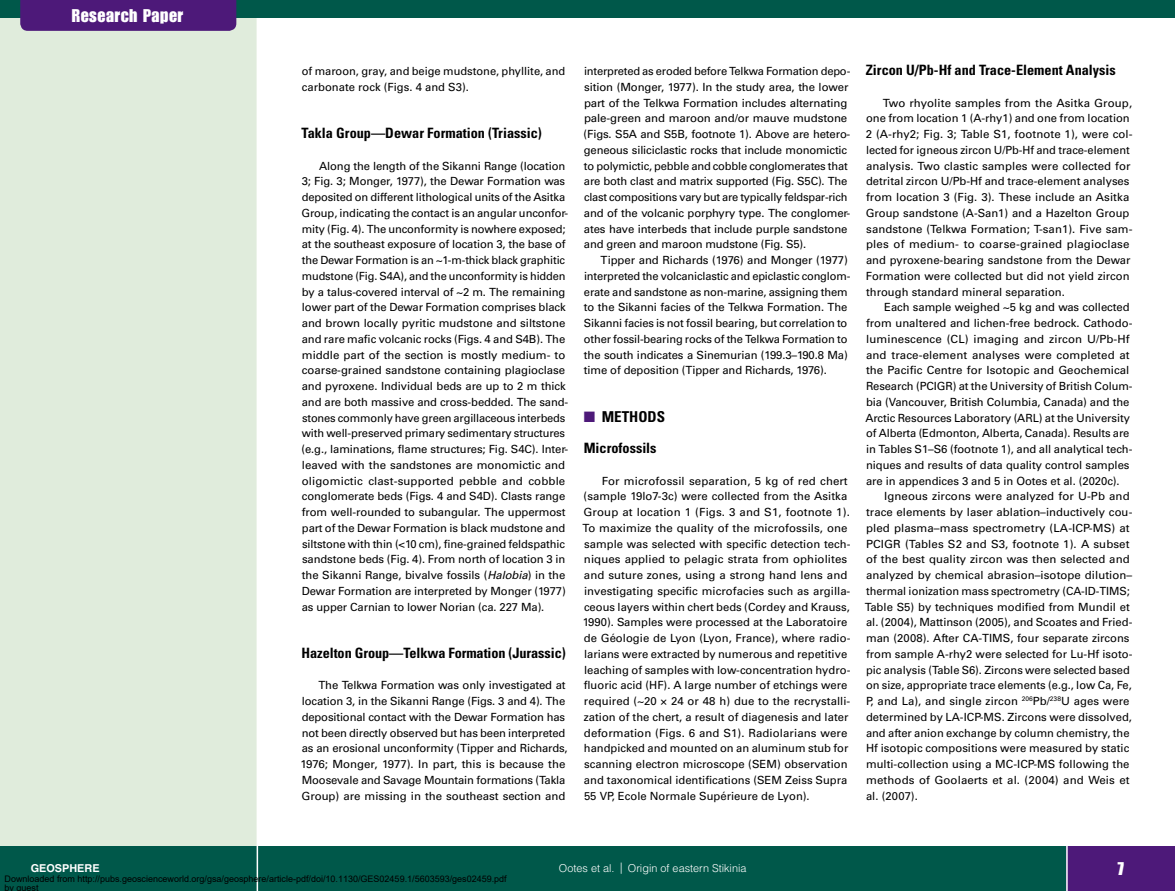
<style>
.page{position:relative;width:1175px;height:891px;background:#fff}
.page>*{position:absolute;margin:0;border:0;box-sizing:border-box;transform-origin:0 0}
.t1{font:18px "Impact LT Std";letter-spacing:.03em;color:#fff}
.t2{font:700 condensed 15px "Univers LT Std";color:#000}
.t3{font:700 condensed 14.25px "Univers LT Std";color:#000}
.t4{font:11.25px/15.8px "Univers LT Std";letter-spacing:-.005em;color:#000}
.t5{font:300 10.8px "Helvetica LT Std";color:#fff}
.t6{font:9px/9px "Arial";color:#000}
.s1{font-style:italic}
.s2{color:#4d1979}
.s3{font-size:11.25px}
</style>
<div class="page">
<div style="left:0;top:0;width:256px;height:891px;background:#e0ecdc"></div>
<div style="left:0;top:846px;width:1174px;height:45px;background:#00584a"></div>
<hr style="left:256px;top:0;width:2px;height:891px;background:#fff">
<div style="left:0;top:0;width:1174px;height:18px;background:#00584a"></div>
<div style="left:1066px;top:846px;width:108px;height:45px;background:#4d1979"></div>
<hr style="left:1066px;top:846px;width:1px;height:45px;background:#fff">
<div style="left:20px;top:0;width:216px;height:31px;background:#4d1979"></div>
<h1 class="t1" style="left:72px;top:5px;width:113px">Research Paper</h1>
<p class="t4" style="left:302px;top:63px;width:265px">of maroon, gray, and beige mudstone, phyllite, and carbonate rock (Figs. 4 and S3).</p>
<p class="t3" style="left:302px;top:124px;width:242px">Takla Group—Dewar Formation (Triassic)</p>
<p class="t4" style="left:301px;top:158px;width:268px;text-indent:18px">Along the length of the Sikanni Range (location 3; Fig. 3; Monger, 1977), the Dewar Formation was deposited on different lithological units of the Asitka Group, indicating the contact is an angular unconfor&shy;mity (Fig. 4). The unconformity is nowhere exposed; at the southeast exposure of location 3, the base of the Dewar Formation is an ~1-m-thick black graphitic mudstone (Fig. S4A), and the unconformity is hidden by a talus-covered interval of ~2 m. The remaining lower part of the Dewar Formation comprises black and brown locally pyritic mudstone and siltstone and rare mafic volcanic rocks (Figs. 4 and S4B). The middle part of the section is mostly medium- to coarse-grained sandstone containing plagioclase and pyroxene. Individual beds are up to 2 m thick and are both massive and cross-bedded. The sand&shy;stones commonly have green argillaceous interbeds with well-preserved primary sedimentary structures (e.g., laminations, flame structures; Fig. S4C). Inter&shy;leaved with the sandstones are monomictic and oligomictic clast-supported pebble and cobble conglomerate beds (Figs. 4 and S4D). Clasts range from well-rounded to subangular. The uppermost part of the Dewar Formation is black mudstone and siltstone with thin (&lt;10 cm), fine-grained feldspathic sandstone beds (Fig. 4). From north of location 3 in the Sikanni Range, bivalve fossils (<span class="s1">Halobia</span>) in the Dewar Formation are interpreted by Monger (1977) as upper Carnian to lower Norian (ca. 227 Ma).</p>
<p class="t3" style="left:302px;top:644px;width:265px">Hazelton Group—Telkwa Formation (Jurassic)</p>
<p class="t4" style="left:300px;top:677px;width:269px;text-indent:18px">The Telkwa Formation was only investigated at location 3, in the Sikanni Range (Figs. 3 and 4). The depositional contact with the Dewar Formation has not been directly observed but has been interpreted as an erosional unconformity (Tipper and Richards, 1976; Monger, 1977). In part, this is because the Moosevale and Savage Mountain formations (Takla Group) are missing in the southeast section and</p>
<p class="t4" style="left:583px;top:63px;width:268px">interpreted as eroded before Telkwa Formation depo&shy;sition (Monger, 1977). In the study area, the lower part of the Telkwa Formation includes alternating pale-green and maroon and/or mauve mudstone (Figs. S5A and S5B, footnote 1). Above are hetero&shy;geneous siliciclastic rocks that include monomictic to polymictic, pebble and cobble conglomerates that are both clast and matrix supported (Fig. S5C). The clast compositions vary but are typically feldspar-rich and of the volcanic porphyry type. The conglomer&shy;ates have interbeds that include purple sandstone and green and maroon mudstone (Fig. S5).</p>
<p class="t4" style="left:584px;top:252px;width:268px;text-indent:17px">Tipper and Richards (1976) and Monger (1977) interpreted the volcaniclastic and epiclastic conglom&shy;erate and sandstone as non-marine, assigning them to the Sikanni facies of the Telkwa Formation. The Sikanni facies is not fossil bearing, but correlation to other fossil-bearing rocks of the Telkwa Formation to the south indicates a Sinemurian (199.3–190.8 Ma) time of deposition (Tipper and Richards, 1976).</p>
<h2 class="t2" style="left:583px;top:407px;width:83px"><span class="s2">■</span> METHODS</h2>
<p class="t3" style="left:584px;top:439px;width:74px">Microfossils</p>
<p class="t4" style="left:582px;top:473px;width:269px;text-indent:19px">For microfossil separation, 5 kg of red chert (sample 19lo7-3c) were collected from the Asitka Group at location 1 (Figs. 3 and S1, footnote 1).<br>To maximize the quality of the microfossils, one sample was selected with specific detection tech&shy;niques applied to pelagic strata from ophiolites and suture zones, using a strong hand lens and investigating specific microfacies such as argilla&shy;ceous layers within chert beds (Cordey and Krauss, 1990). Samples were processed at the Laboratoire de Géologie de Lyon (Lyon, France), where radio&shy;larians were extracted by numerous and repetitive leaching of samples with low-concentration hydro&shy;fluoric acid (HF). A large number of etchings were required (~20 × 24 or 48 h) due to the recrystalli&shy;zation of the chert, a result of diagenesis and later deformation (Figs. 6 and S1). Radiolarians were handpicked and mounted on an aluminum stub for scanning electron microscope (SEM) observation and taxonomical identifications (SEM Zeiss Supra 55 VP, Ecole Normale Supérieure de Lyon).</p>
<p class="t3" style="left:866px;top:61px;width:251px">Zircon U/Pb-Hf and Trace-Element Analysis</p>
<p class="t4" style="left:865px;top:95px;width:268px;text-indent:17px">Two rhyolite samples from the Asitka Group, one from location 1 (A-rhy1) and one from location 2 (A-rhy2; Fig. 3; Table S1, footnote 1), were col&shy;lected for igneous zircon U/Pb-Hf and trace-element analysis. Two clastic samples were collected for detrital zircon U/Pb-Hf and trace-element analyses from location 3 (Fig. 3). These include an Asitka Group sandstone (A-San1) and a Hazelton Group sandstone (Telkwa Formation; T-san1). Five sam&shy;ples of medium- to coarse-grained plagioclase and pyroxene-bearing sandstone from the Dewar Formation were collected but did not yield zircon through standard mineral separation.</p>
<p class="t4" style="left:865px;top:299px;width:269px;text-indent:19px">Each sample weighed ~5 kg and was collected from unaltered and lichen-free bedrock. Cathodo&shy;luminescence (CL) imaging and zircon U/Pb-Hf and trace-element analyses were completed at the Pacific Centre for Isotopic and Geochemical Research (PCIGR) at the University of British Colum&shy;bia (Vancouver, British Columbia, Canada) and the Arctic Resources Laboratory (ARL) at the University of Alberta (Edmonton, Alberta, Canada). Results are in Tables S1–S6 (footnote 1), and all analytical tech&shy;niques and results of data quality control samples are in appendices 3 and 5 in Ootes et al. (2020c).</p>
<p class="t4" style="left:864px;top:488px;width:269px;text-indent:19px">Igneous zircons were analyzed for U-Pb and trace elements by laser ablation–inductively cou&shy;pled plasma–mass spectrometry (LA-ICP-MS) at PCIGR (Tables S2 and S3, footnote 1). A subset of the best quality zircon was then selected and analyzed by chemical abrasion–isotope dilution– thermal ionization mass spectrometry (CA-ID-TIMS; Table S5) by techniques modified from Mundil et al. (2004), Mattinson (2005), and Scoates and Fried&shy;man (2008). After CA-TIMS, four separate zircons from sample A-rhy2 were selected for Lu-Hf isoto&shy;pic analysis (Table S6). Zircons were selected based on size, appropriate trace elements (e.g., low Ca, Fe, P, and La), and single zircon <sup>206</sup>Pb/<sup>238</sup>U ages were determined by LA-ICP-MS. Zircons were dissolved, and after anion exchange by column chemistry, the Hf isotopic compositions were measured by static multi-collection using a MC-ICP-MS following the methods of Goolaerts et al. (2004) and Weis et al. (2007).</p>
<p class="t6" style="left:4px;top:875px;width:504px">Downloaded from http://pubs.geoscienceworld.org/gsa/geosphere/article-pdf/doi/10.1130/GES02459.1/5603593/ges02459.pdf by guest</p>
<p class="t5" style="left:559px;top:862px;width:57px">Ootes et al.</p>
<h1 class="t1" style="left:1117px;top:858px;width:8px">7</h1>
<p class="t5" style="left:620px;top:862px;width:128px"><span class="s3">|</span> Origin of eastern Stikinia</p>
</div>
